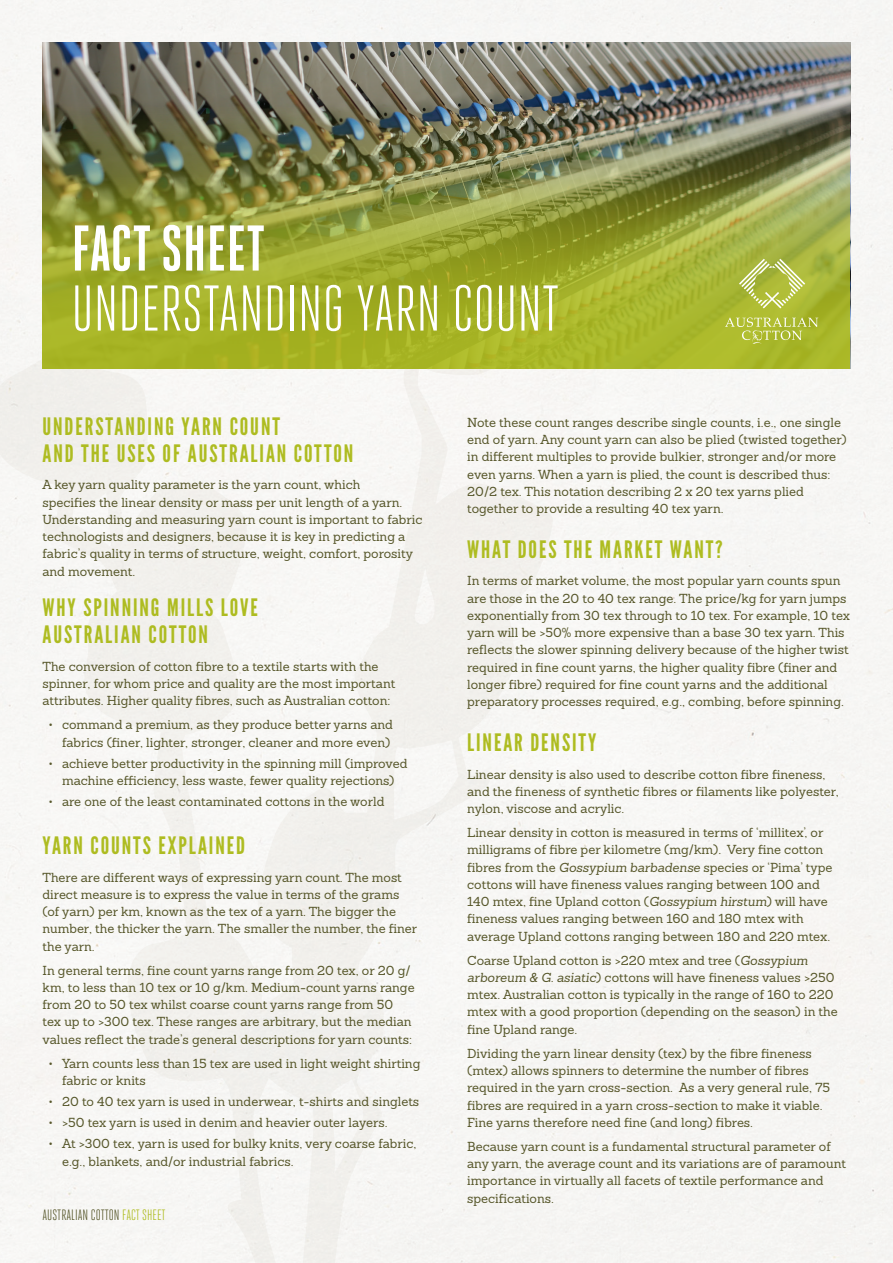
<style>
.page{position:relative;width:893px;height:1263px;background:#f6f6f4}
.page>*{position:absolute;margin:0;border:0;box-sizing:border-box;transform-origin:0 0}
.Heading{font:64.5px/60px "Heroic Condensed";color:#fff}
.t1{font:24px/27px "League Gothic";letter-spacing:.08em;color:#aebc21}
.Body{font:15px "Heroic Condensed";color:#565629}
.Body_Copy{font:12.75px/17.2px "Sanchez";color:#565629}
.s1{font-weight:700}
.s2{color:#aebc21}
.s3{font-style:italic}
</style>
<div class="page">
<div style="left:0;top:228px;width:554px;height:1035px;background:#f6f5f3"></div>
<img style="left:43px;top:43px;width:807px;height:61px">
<img style="left:43px;top:104px;width:807px;height:265px">
<svg style="left:739px;top:259px;width:66px;height:49px;background:#b8c458"></svg>
<svg style="left:725px;top:317px;width:93px;height:27px;background:#b6c249"></svg>
<p class="Heading" style="left:71px;top:219px;width:489px"><span class="s1">FACT SHEET<br></span>UNDERSTANDING YARN COUNT</p>
<h2 class="t1" style="left:43px;top:413px;width:312px">UNDERSTANDING YARN COUNT<br>AND THE USES OF AUSTRALIAN COTTON</h2>
<p class="Body_Copy" style="left:43px;top:476px;width:382px">A key yarn quality parameter is the yarn count, which<br>specifies the linear density or mass per unit length of a yarn.<br>Understanding and measuring yarn count is important to fabric technologists and designers, because it is key in predicting a fabric’s quality in terms of structure, weight, comfort, porosity and movement.</p>
<h2 class="t1" style="left:43px;top:594px;width:217px">WHY SPINNING MILLS LOVE<br>AUSTRALIAN COTTON</h2>
<p class="Body_Copy" style="left:43px;top:657px;width:354px">The conversion of cotton fibre to a textile starts with the spinner, for whom price and quality are the most important attributes. Higher quality fibres, such as Australian cotton:</p>
<p class="Body_Copy" style="left:49px;top:716px;width:346px;text-align:right">• command a premium, as they produce better yarns and fabrics (finer, lighter, stronger, cleaner and more even)</p>
<p class="Body_Copy" style="left:49px;top:754px;width:361px;text-align:center">• achieve better productivity in the spinning mill (improved machine efficiency, less waste, fewer quality rejections)</p>
<p class="Body_Copy" style="left:49px;top:793px;width:337px">• are one of the least contaminated cottons in the world</p>
<h2 class="t1" style="left:43px;top:832px;width:204px">YARN COUNTS EXPLAINED</h2>
<p class="Body_Copy" style="left:43px;top:868px;width:376px">There are different ways of expressing yarn count. The most direct measure is to express the value in terms of the grams (of yarn) per km, known as the tex of a yarn. The bigger the number, the thicker the yarn. The smaller the number, the finer the yarn.</p>
<p class="Body_Copy" style="left:43px;top:961px;width:374px">In general terms, fine count yarns range from 20 tex, or 20 g/ km, to less than 10 tex or 10 g/km. Medium-count yarns range from 20 to 50 tex whilst coarse count yarns range from 50 tex up to &gt;300 tex. These ranges are arbitrary, but the median values reflect the trade’s general descriptions for yarn counts:</p>
<p class="Body_Copy" style="left:62px;top:1054px;width:360px;text-indent:-14px">• Yarn counts less than 15 tex are used in light weight shirting fabric or knits</p>
<p class="Body_Copy" style="left:49px;top:1093px;width:372px">• 20 to 40 tex yarn is used in underwear, t-shirts and singlets</p>
<p class="Body_Copy" style="left:49px;top:1114px;width:340px">• &gt;50 tex yarn is used in denim and heavier outer layers.</p>
<p class="Body_Copy" style="left:62px;top:1135px;width:356px;text-indent:-14px">• At &gt;300 tex, yarn is used for bulky knits, very coarse fabric, e.g., blankets, and/or industrial fabrics.</p>
<p class="Body" style="left:43px;top:1207px;width:125px">AUSTRALIAN COTTON <span class="s2">FACT SHEET</span></p>
<p class="Body_Copy" style="left:467px;top:414px;width:381px">Note these count ranges describe single counts, i.e., one single end of yarn. Any count yarn can also be plied (twisted together) in different multiples to provide bulkier, stronger and/or more even yarns. When a yarn is plied, the count is described thus:<br>20/2 tex. This notation describing 2 x 20 tex yarns plied together to provide a resulting 40 tex yarn.</p>
<h2 class="t1" style="left:467px;top:536px;width:257px">WHAT DOES THE MARKET WANT?</h2>
<p class="Body_Copy" style="left:467px;top:572px;width:384px">In terms of market volume, the most popular yarn counts spun are those in the 20 to 40 tex range. The price/kg for yarn jumps exponentially from 30 tex through to 10 tex. For example, 10 tex yarn will be &gt;50% more expensive than a base 30 tex yarn. This reflects the slower spinning delivery because of the higher twist required in fine count yarns, the higher quality fibre (finer and longer fibre) required for fine count yarns and the additional preparatory processes required, e.g., combing, before spinning.</p>
<h2 class="t1" style="left:467px;top:729px;width:131px">LINEAR DENSITY</h2>
<p class="Body_Copy" style="left:467px;top:765px;width:373px">Linear density is also used to describe cotton fibre fineness, and the fineness of synthetic fibres or filaments like polyester, nylon, viscose and acrylic.</p>
<p class="Body_Copy" style="left:467px;top:824px;width:367px">Linear density in cotton is measured in terms of ‘millitex’, or milligrams of fibre per kilometre (mg/km). Very fine cotton fibres from the <span class="s3">Gossypium barbadense</span> species or ‘Pima’ type cottons will have fineness values ranging between 100 and 140 mtex, fine Upland cotton (<span class="s3">Gossypium hirstum</span>) will have fineness values ranging between 160 and 180 mtex with average Upland cottons ranging between 180 and 220 mtex.</p>
<p class="Body_Copy" style="left:467px;top:951px;width:372px">Coarse Upland cotton is &gt;220 mtex and tree (<span class="s3">Gossypium arboreum &amp; G. asiatic</span>) cottons will have fineness values &gt;250 mtex. Australian cotton is typically in the range of 160 to 220 mtex with a good proportion (depending on the season) in the fine Upland range.</p>
<p class="Body_Copy" style="left:467px;top:1044px;width:364px">Dividing the yarn linear density (tex) by the fibre fineness (mtex) allows spinners to determine the number of fibres required in the yarn cross-section. As a very general rule, 75 fibres are required in a yarn cross-section to make it viable.<br>Fine yarns therefore need fine (and long) fibres.</p>
<p class="Body_Copy" style="left:467px;top:1137px;width:380px">Because yarn count is a fundamental structural parameter of any yarn, the average count and its variations are of paramount importance in virtually all facets of textile performance and specifications.</p>
</div>
